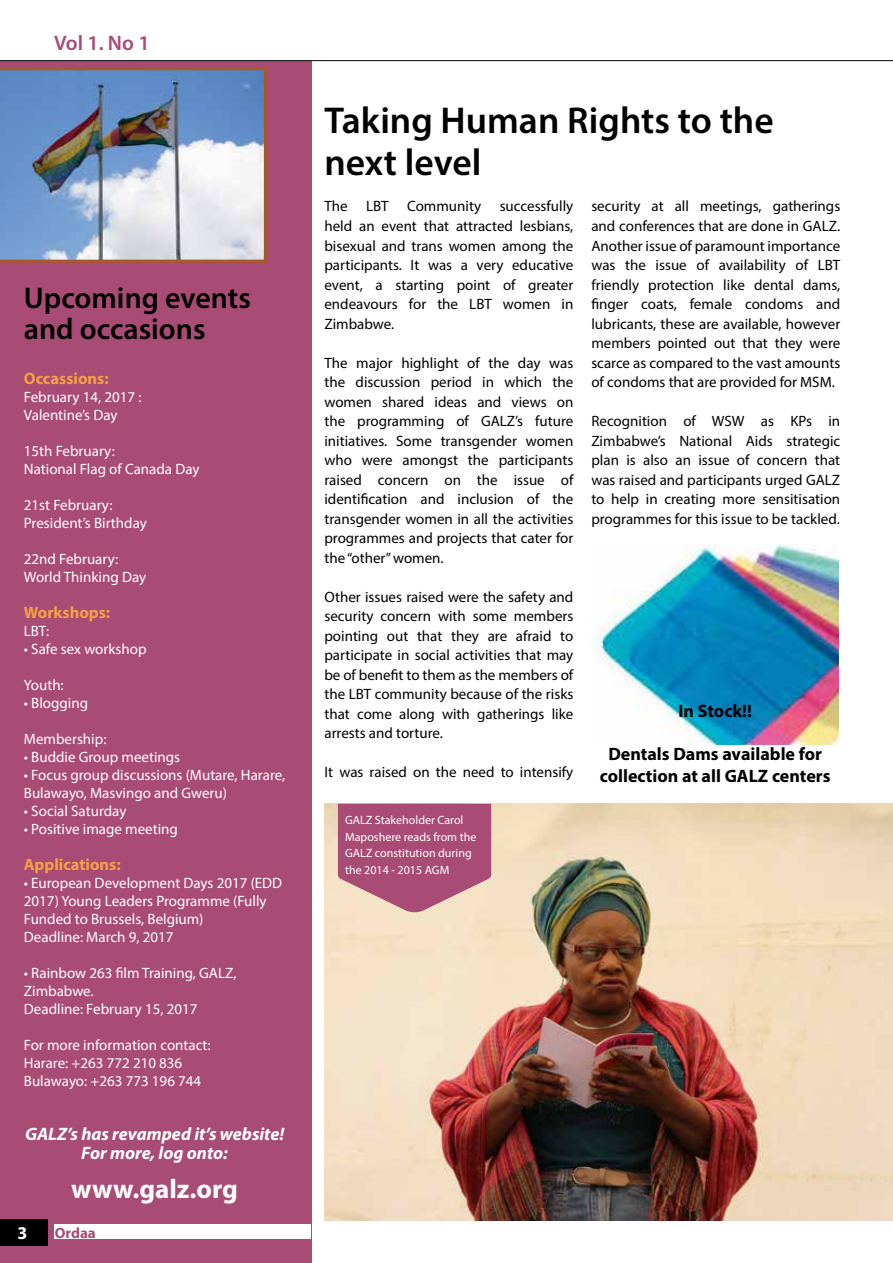
<style>
.page{position:relative;width:893px;height:1263px;background:#fff}
.page>*{position:absolute;margin:0;border:0;box-sizing:border-box;transform-origin:0 0}
.t1{font:600 37.5px/42px "Myriad Pro";color:#000}
.t2{font:600 30px/31.5px "Myriad Pro";color:#000}
.t3{font:700 27px "Myriad Pro";color:#fff}
.t4{font:600 21px "Myriad Pro";color:#a84b75}
.t5{font:700 18px/21.6px "Myriad Pro";color:#000;text-align:center}
.t6{font:italic 700 18px/19.5px "Myriad Pro";color:#fff;text-align:center}
.t7{font:700 18px "Myriad Pro";color:#fff}
.t8{font:700 16.5px "Myriad Pro";color:#f79f45}
.t9{font:15px/19.5px "Myriad Pro";color:#000;text-align:justify}
.t10{font:15px/18px "Myriad Pro";color:#fff}
.t11{font:700 15px "Myriad Pro";color:#a84b75}
.t12{font:12px/16.5px "Myriad Pro";color:#fff}
</style>
<div class="page">
<div style="left:0;top:24px;width:311px;height:1239px;background:#a84b75"></div>
<img style="left:324px;top:804px;width:569px;height:416px">
<svg style="left:0;top:24px;width:893px;height:37px"></svg>
<div style="left:0;top:1219px;width:47px;height:26px;background:#000"></div>
<div style="left:55px;top:1224px;width:256px;height:15px;background:#fff"></div>
<svg style="left:338px;top:804px;width:153px;height:108px"></svg>
<img style="left:0;top:67px;width:267px;height:196px">
<img style="left:592px;top:544px;width:247px;height:200px">
<h3 class="t4" style="left:54px;top:29px;width:97px">Vol 1. No 1</h3>
<h2 class="t2" style="left:24px;top:281px;width:229px">Upcoming events and occasions</h2>
<p class="t8" style="left:24px;top:367px;width:86px">Occassions:</p>
<p class="t10" style="left:24px;top:387px;width:119px">February 14, 2017 :<br>Valentine’s Day</p>
<p class="t10" style="left:24px;top:441px;width:177px">15th February:<br>National Flag of Canada Day</p>
<p class="t10" style="left:24px;top:495px;width:124px">21st February:<br>President’s Birthday</p>
<p class="t10" style="left:24px;top:549px;width:124px">22nd February:<br>World Thinking Day</p>
<p class="t8" style="left:24px;top:601px;width:88px">Workshops:</p>
<p class="t10" style="left:24px;top:621px;width:27px">LBT:</p>
<p class="t10" style="left:24px;top:639px;width:124px">• Safe sex workshop</p>
<p class="t10" style="left:24px;top:675px;width:41px">Youth:</p>
<p class="t10" style="left:24px;top:693px;width:66px">• Blogging</p>
<p class="t10" style="left:24px;top:729px;width:84px">Membership:</p>
<p class="t10" style="left:24px;top:747px;width:158px">• Buddie Group meetings</p>
<p class="t10" style="left:24px;top:765px;width:263px">• Focus group discussions (Mutare, Harare,<br>Bulawayo, Masvingo and Gweru)</p>
<p class="t10" style="left:24px;top:801px;width:104px">• Social Saturday</p>
<p class="t10" style="left:24px;top:819px;width:155px">• Positive image meeting</p>
<p class="t8" style="left:24px;top:853px;width:98px">Applications:</p>
<p class="t10" style="left:24px;top:873px;width:260px">• European Development Days 2017 (EDD<br>2017) Young Leaders Programme (Fully<br>Funded to Brussels, Belgium)<br>Deadline: March 9, 2017</p>
<p class="t10" style="left:24px;top:963px;width:214px">• Rainbow 263 film Training, GALZ,<br>Zimbabwe.<br>Deadline: February 15, 2017</p>
<p class="t10" style="left:24px;top:1035px;width:188px">For more information contact:<br>Harare: +263 772 210 836<br>Bulawayo: +263 773 196 744</p>
<p class="t6" style="left:25px;top:1123px;width:261px">GALZ’s has revamped it’s website!<br>For more, log onto:</p>
<h3 class="t3" style="left:71px;top:1171px;width:168px">www.galz.org</h3>
<p class="t7" style="left:18px;top:1221px;width:11px">3</p>
<p class="t11" style="left:55px;top:1223px;width:43px">Ordaa</p>
<h1 class="t1" style="left:324px;top:98px;width:451px">Taking Human Rights to the next level</h1>
<p class="t9" style="left:324px;top:196px;width:250px">The LBT Community successfully held an event that attracted lesbians, bisexual and trans women among the participants. It was a very educative event, a starting point of greater endeavours for the LBT women in Zimbabwe.</p>
<p class="t9" style="left:324px;top:352px;width:250px">The major highlight of the day was the discussion period in which the women shared ideas and views on the programming of GALZ’s future initiatives. Some transgender women who were amongst the participants raised concern on the issue of identification and inclusion of the transgender women in all the activities programmes and projects that cater for the “other” women.</p>
<p class="t9" style="left:324px;top:586px;width:250px">Other issues raised were the safety and security concern with some members pointing out that they are afraid to participate in social activities that may be of benefit to them as the members of the LBT community because of the risks that come along with gatherings like arrests and torture.</p>
<p class="t9" style="left:324px;top:762px;width:250px">It was raised on the need to intensify</p>
<p class="t12" style="left:345px;top:812px;width:133px">GALZ Stakeholder Carol<br>Maposhere reads from the<br>GALZ constitution during the 2014 - 2015 AGM</p>
<p class="t9" style="left:591px;top:196px;width:250px">security at all meetings, gatherings and conferences that are done in GALZ.<br>Another issue of paramount importance was the issue of availability of LBT friendly protection like dental dams, finger coats, female condoms and lubricants, these are available, however members pointed out that they were scarce as compared to the vast amounts of condoms that are provided for MSM.</p>
<p class="t9" style="left:591px;top:411px;width:250px">Recognition of WSW as KPs in Zimbabwe’s National Aids strategic plan is also an issue of concern that was raised and participants urged GALZ to help in creating more sensitisation programmes for this issue to be tackled.</p>
<p class="t5" style="left:678px;top:699px;width:75px">In Stock!!</p>
<p class="t5" style="left:600px;top:743px;width:232px">Dentals Dams available for collection at all GALZ centers</p>
</div>
